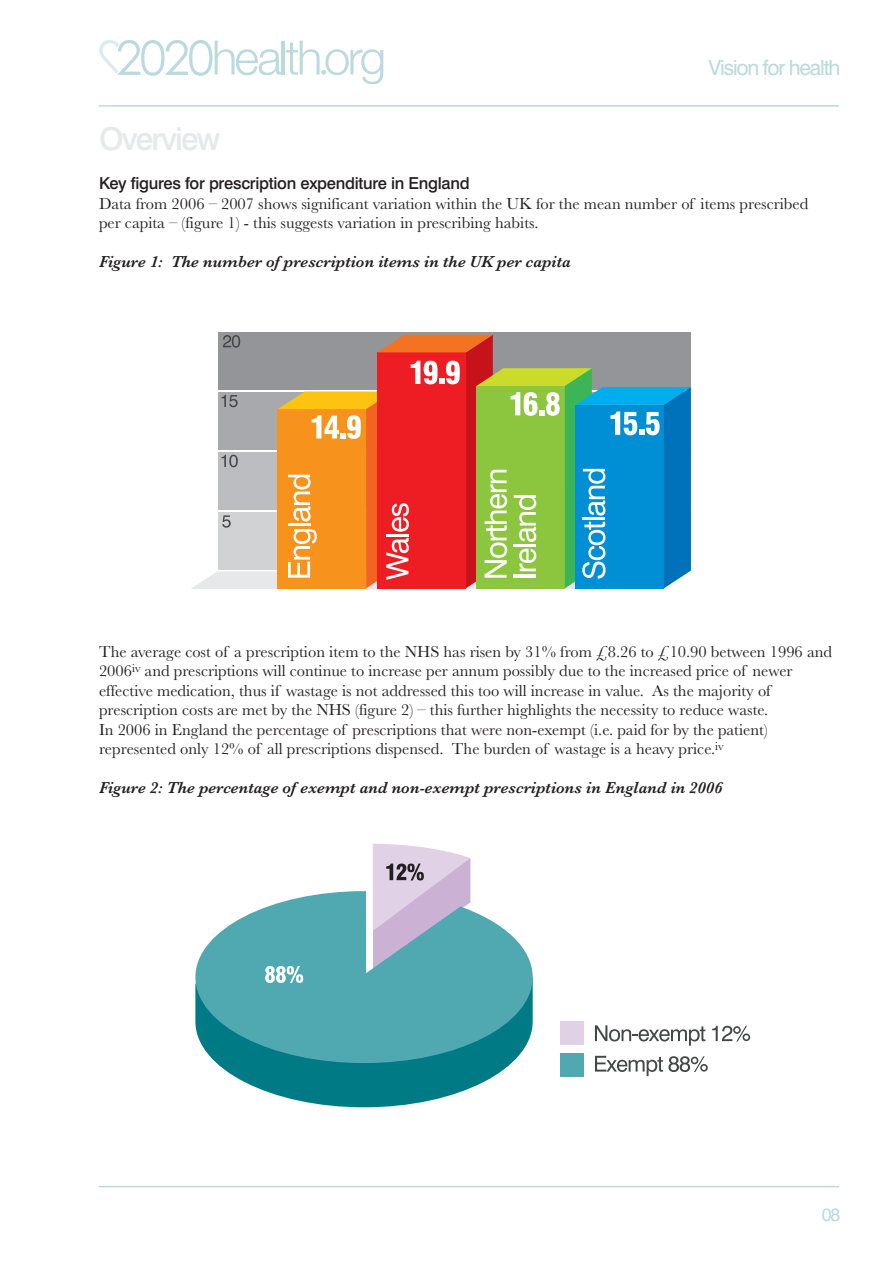
<style>
.page{position:relative;width:893px;height:1263px;background:#fff}
.page>*{position:absolute;margin:0;border:0;box-sizing:border-box;transform-origin:0 0}
.t1{font:500 31.5px "Swiss 721 BT";letter-spacing:-.055em;color:#e7e8e9}
.t2{font:21px "Swiss 721 BT";letter-spacing:-.055em;color:#badadd}
.t3{font:18px "Swiss 721 BT";color:#badadd}
.t4{font:16.5px/19.5px "Baskerville";color:#231f20}
.t5{font:italic 600 16.5px "Baskerville";color:#231f20}
.t6{font:500 16.5px "Swiss 721 BT";letter-spacing:-.015em;color:#231f20}
</style>
<div class="page">
<svg style="left:99px;top:40px;width:284px;height:44px"></svg>
<hr style="left:99px;top:105px;width:740px;height:2px;background:#badadd">
<hr style="left:99px;top:1186px;width:740px;height:1px;background:#badadd">
<div style="left:219px;top:332px;width:472px;height:57px;background:#939598"></div>
<svg style="left:191px;top:335px;width:500px;height:254px"></svg>
<svg style="left:195px;top:844px;width:338px;height:263px"></svg>
<svg style="left:595px;top:1025px;width:110px;height:21px"></svg>
<svg style="left:712px;top:1026px;width:38px;height:15px"></svg>
<svg style="left:595px;top:1056px;width:113px;height:20px"></svg>
<div style="left:560px;top:1053px;width:23px;height:23px;background:#50a9b1"></div>
<div style="left:560px;top:1021px;width:23px;height:24px;background:#e0d1e6"></div>
<p class="t2" style="left:709px;top:60px;width:133px">Vision for health</p>
<h1 class="t1" style="left:99px;top:128px;width:123px">Overview</h1>
<p class="t6" style="left:99px;top:177px;width:372px">Key figures for prescription expenditure in England</p>
<p class="t4" style="left:99px;top:193px;width:711px">Data from 2006 – 2007 shows significant variation within the UK for the mean number of items prescribed per capita – (figure 1) - this suggests variation in prescribing habits.</p>
<p class="t5" style="left:99px;top:252px;width:474px">Figure 1: The number of prescription items in the UK per capita</p>
<p class="t4" style="left:99px;top:641px;width:735px">The average cost of a prescription item to the NHS has risen by 31% from £8.26 to £10.90 between 1996 and 2006<sup>iv</sup> and prescriptions will continue to increase per annum possibly due to the increased price of newer effective medication, thus if wastage is not addressed this too will increase in value. As the majority of prescription costs are met by the NHS (figure 2) – this further highlights the necessity to reduce waste.<br>In 2006 in England the percentage of prescriptions that were non-exempt (i.e. paid for by the patient) represented only 12% of all prescriptions dispensed. The burden of wastage is a heavy price.<sup>iv</sup></p>
<p class="t5" style="left:99px;top:778px;width:625px">Figure 2: The percentage of exempt and non-exempt prescriptions in England in 2006</p>
<p class="t3" style="left:822px;top:1208px;width:20px">08</p>
</div>
